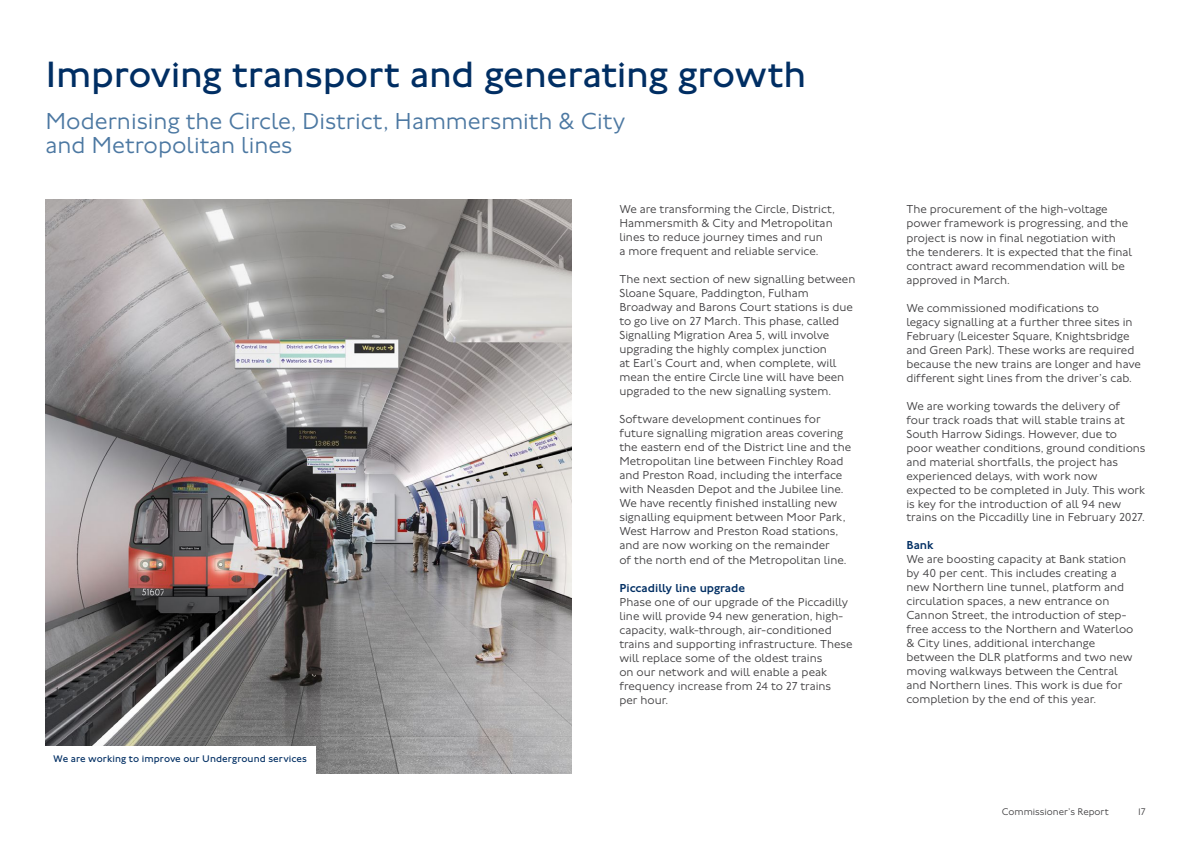
<style>
.page{position:relative;width:1191px;height:842px;background:#fff}
.page>*{position:absolute;margin:0;border:0;box-sizing:border-box;transform-origin:0 0}
.Major_Heading_38_38{font:38px "Johnston 100";letter-spacing:-.01em;color:#002e63}
.Minor_Heading_24_24{font:300 24px/24px "Johnston 100";color:#4c78a2}
.Body_12_14__P{font:300 12px/14px "Johnston 100";color:#414042}
.Body_Heading_12_14_B{font:500 12px "Johnston 100";color:#002e63}
.PictureCaption_10_12{font:10px "Johnston 100";letter-spacing:.005em;color:#002e63}
.t1{font:300 10px "Johnston 100";color:#414042}
</style>
<div class="page">
<img style="left:45px;top:199px;width:526px;height:574px">
<div style="left:45px;top:746px;width:271px;height:28px;background:#fff"></div>
<h2 class="Major_Heading_38_38" style="left:45px;top:54px;width:762px">Improving transport and generating growth</h2>
<p class="Minor_Heading_24_24" style="left:45px;top:110px;width:581px">Modernising the Circle, District, Hammersmith &amp; City and Metropolitan lines</p>
<p class="PictureCaption_10_12" style="left:53px;top:753px;width:255px">We are working to improve our Underground services</p>
<p class="Body_12_14__P" style="left:619px;top:203px;width:217px">We are transforming the Circle, District, Hammersmith &amp; City and Metropolitan lines to reduce journey times and run<br>a more frequent and reliable service.</p>
<p class="Body_12_14__P" style="left:619px;top:273px;width:237px">The next section of new signalling between Sloane Square, Paddington, Fulham Broadway and Barons Court stations is due to go live on 27 March. This phase, called Signalling Migration Area 5, will involve upgrading the highly complex junction<br>at Earl’s Court and, when complete, will mean the entire Circle line will have been upgraded to the new signalling system.</p>
<p class="Body_12_14__P" style="left:619px;top:413px;width:233px">Software development continues for future signalling migration areas covering the eastern end of the District line and the Metropolitan line between Finchley Road and Preston Road, including the interface with Neasden Depot and the Jubilee line.<br>We have recently finished installing new signalling equipment between Moor Park, West Harrow and Preston Road stations, and are now working on the remainder<br>of the north end of the Metropolitan line.</p>
<h3 class="Body_Heading_12_14_B" style="left:619px;top:581px;width:127px">Piccadilly line upgrade</h3>
<p class="Body_12_14__P" style="left:619px;top:595px;width:235px">Phase one of our upgrade of the Piccadilly line will provide 94 new generation, high&shy;capacity, walk-through, air-conditioned trains and supporting infrastructure. These will replace some of the oldest trains<br>on our network and will enable a peak frequency increase from 24 to 27 trains<br>per hour.</p>
<p class="Body_12_14__P" style="left:906px;top:203px;width:227px">The procurement of the high-voltage power framework is progressing, and the project is now in final negotiation with the tenderers. It is expected that the final contract award recommendation will be approved in March.</p>
<p class="Body_12_14__P" style="left:906px;top:301px;width:236px">We commissioned modifications to<br>legacy signalling at a further three sites in February (Leicester Square, Knightsbridge and Green Park). These works are required because the new trains are longer and have different sight lines from the driver’s cab.</p>
<p class="Body_12_14__P" style="left:906px;top:399px;width:241px">We are working towards the delivery of four track roads that will stable trains at South Harrow Sidings. However, due to poor weather conditions, ground conditions and material shortfalls, the project has experienced delays, with work now expected to be completed in July. This work is key for the introduction of all 94 new trains on the Piccadilly line in February 2027.</p>
<h3 class="Body_Heading_12_14_B" style="left:906px;top:539px;width:29px">Bank</h3>
<p class="Body_12_14__P" style="left:906px;top:553px;width:228px">We are boosting capacity at Bank station by 40 per cent. This includes creating a new Northern line tunnel, platform and circulation spaces, a new entrance on Cannon Street, the introduction of step&shy;free access to the Northern and Waterloo &amp; City lines, additional interchange between the DLR platforms and two new moving walkways between the Central and Northern lines. This work is due for completion by the end of this year.</p>
<p class="t1" style="left:1002px;top:807px;width:108px">Commissioner’s Report</p>
<p class="t1" style="left:1138px;top:807px;width:9px">17</p>
</div>
